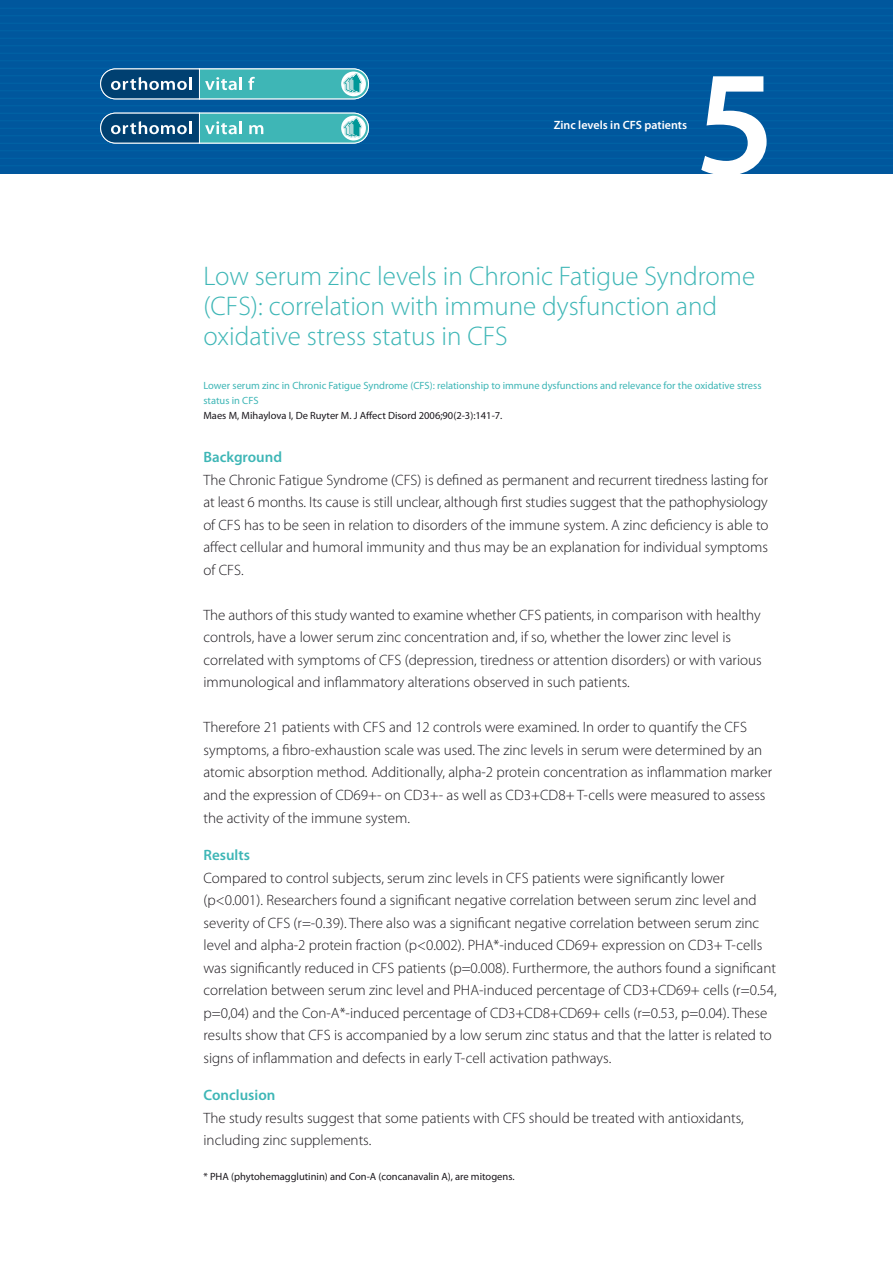
<style>
.page{position:relative;width:893px;height:1263px;background:#fff}
.page>*{position:absolute;margin:0;border:0;box-sizing:border-box;transform-origin:0 0}
.t1{font:600 150px "Myriad Pro";color:#fff}
.t2{font:300 27px/30px "Myriad Pro";color:#3eb6b6}
.t3{font:300 15px/22.5px "Myriad Pro";color:#1a171c}
.t4{font:600 15px "Myriad Pro";color:#3eb6b6}
.t5{font:600 12px "Myriad Pro";color:#fff}
.t6{font:10.5px/15px "Myriad Pro";color:#3eb6b6}
.t7{font:10.5px "Myriad Pro";color:#1a171c}
</style>
<div class="page">
<div style="left:0;top:0;width:893px;height:173px;background:#00579d"></div>
<hr style="left:0;top:8px;width:893px;height:1px;background:#0064a6">
<hr style="left:0;top:15px;width:893px;height:1px;background:#0064a6">
<hr style="left:0;top:23px;width:893px;height:1px;background:#0064a6">
<hr style="left:0;top:30px;width:893px;height:1px;background:#0064a6">
<hr style="left:0;top:38px;width:893px;height:1px;background:#0064a6">
<hr style="left:0;top:45px;width:893px;height:1px;background:#0064a6">
<hr style="left:0;top:53px;width:893px;height:1px;background:#0064a6">
<hr style="left:0;top:60px;width:893px;height:1px;background:#0064a6">
<hr style="left:0;top:68px;width:893px;height:1px;background:#0064a6">
<hr style="left:0;top:75px;width:893px;height:1px;background:#0064a6">
<hr style="left:0;top:83px;width:893px;height:1px;background:#0064a6">
<hr style="left:0;top:90px;width:893px;height:1px;background:#0064a6">
<hr style="left:0;top:98px;width:893px;height:1px;background:#0064a6">
<hr style="left:0;top:105px;width:893px;height:1px;background:#0064a6">
<hr style="left:0;top:113px;width:893px;height:1px;background:#0064a6">
<hr style="left:0;top:120px;width:893px;height:1px;background:#0064a6">
<hr style="left:0;top:128px;width:893px;height:1px;background:#0064a6">
<hr style="left:0;top:135px;width:893px;height:1px;background:#0064a6">
<hr style="left:0;top:143px;width:893px;height:1px;background:#0064a6">
<hr style="left:0;top:150px;width:893px;height:1px;background:#0064a6">
<hr style="left:0;top:158px;width:893px;height:1px;background:#0064a6">
<hr style="left:0;top:165px;width:893px;height:1px;background:#0064a6">
<svg style="left:100px;top:68px;width:269px;height:32px"></svg>
<svg style="left:100px;top:112px;width:269px;height:32px"></svg>
<p class="t5" style="left:554px;top:117px;width:135px">Zinc levels in CFS patients</p>
<p class="t1" style="left:695px;top:28px;width:82px">5</p>
<p class="t2" style="left:203px;top:261px;width:553px">Low serum zinc levels in Chronic Fatigue Syndrome (CFS): correlation with immune dysfunction and</p>
<p class="t2" style="left:203px;top:321px;width:306px">oxidative stress status in CFS</p>
<p class="t6" style="left:203px;top:378px;width:560px">Lower serum zinc in Chronic Fatigue Syndrome (CFS): relationship to immune dysfunctions and relevance for the oxidative stress status in CFS</p>
<p class="t7" style="left:203px;top:409px;width:300px">Maes M, Mihaylova I, De Ruyter M. J Affect Disord 2006;90(2-3):141-7.</p>
<p class="t4" style="left:203px;top:448px;width:80px">Background</p>
<p class="t3" style="left:203px;top:469px;width:567px;text-align:justify">The Chronic Fatigue Syndrome (CFS) is defined as permanent and recurrent tiredness lasting for at least 6 months. Its cause is still unclear, although first studies suggest that the pathophysiology of CFS has to be seen in relation to disorders of the immune system. A zinc deficiency is able to affect cellular and humoral immunity and thus may be an explanation for individual symptoms of CFS.</p>
<p class="t3" style="left:203px;top:604px;width:559px">The authors of this study wanted to examine whether CFS patients, in comparison with healthy controls, have a lower serum zinc concentration and, if so, whether the lower zinc level is</p>
<p class="t3" style="left:203px;top:649px;width:560px">correlated with symptoms of CFS (depression, tiredness or attention disorders) or with various immunological and inflammatory alterations observed in such patients.</p>
<p class="t3" style="left:203px;top:716px;width:560px">Therefore 21 patients with CFS and 12 controls were examined. In order to quantify the CFS symptoms, a fibro-exhaustion scale was used. The zinc levels in serum were determined by an</p>
<p class="t3" style="left:203px;top:761px;width:570px">atomic absorption method. Additionally, alpha-2 protein concentration as inflammation marker and the expression of CD69+- on CD3+- as well as CD3+CD8+ T-cells were measured to assess the activity of the immune system.</p>
<p class="t4" style="left:203px;top:845px;width:48px">Results</p>
<p class="t3" style="left:203px;top:866px;width:575px">Compared to control subjects, serum zinc levels in CFS patients were significantly lower (p&lt;0.001). Researchers found a significant negative correlation between serum zinc level and severity of CFS (r=-0.39). There also was a significant negative correlation between serum zinc level and alpha-2 protein fraction (p&lt;0.002). PHA*-induced CD69+ expression on CD3+ T-cells was significantly reduced in CFS patients (p=0.008). Furthermore, the authors found a significant correlation between serum zinc level and PHA-induced percentage of CD3+CD69+ cells (r=0.54, p=0,04) and the Con-A*-induced percentage of CD3+CD8+CD69+ cells (r=0.53, p=0.04). These results show that CFS is accompanied by a low serum zinc status and that the latter is related to signs of inflammation and defects in early T-cell activation pathways.</p>
<p class="t4" style="left:203px;top:1085px;width:73px">Conclusion</p>
<p class="t3" style="left:203px;top:1106px;width:542px">The study results suggest that some patients with CFS should be treated with antioxidants, including zinc supplements.</p>
<p class="t7" style="left:203px;top:1170px;width:313px">* PHA (phytohemagglutinin) and Con-A (concanavalin A), are mitogens.</p>
</div>
